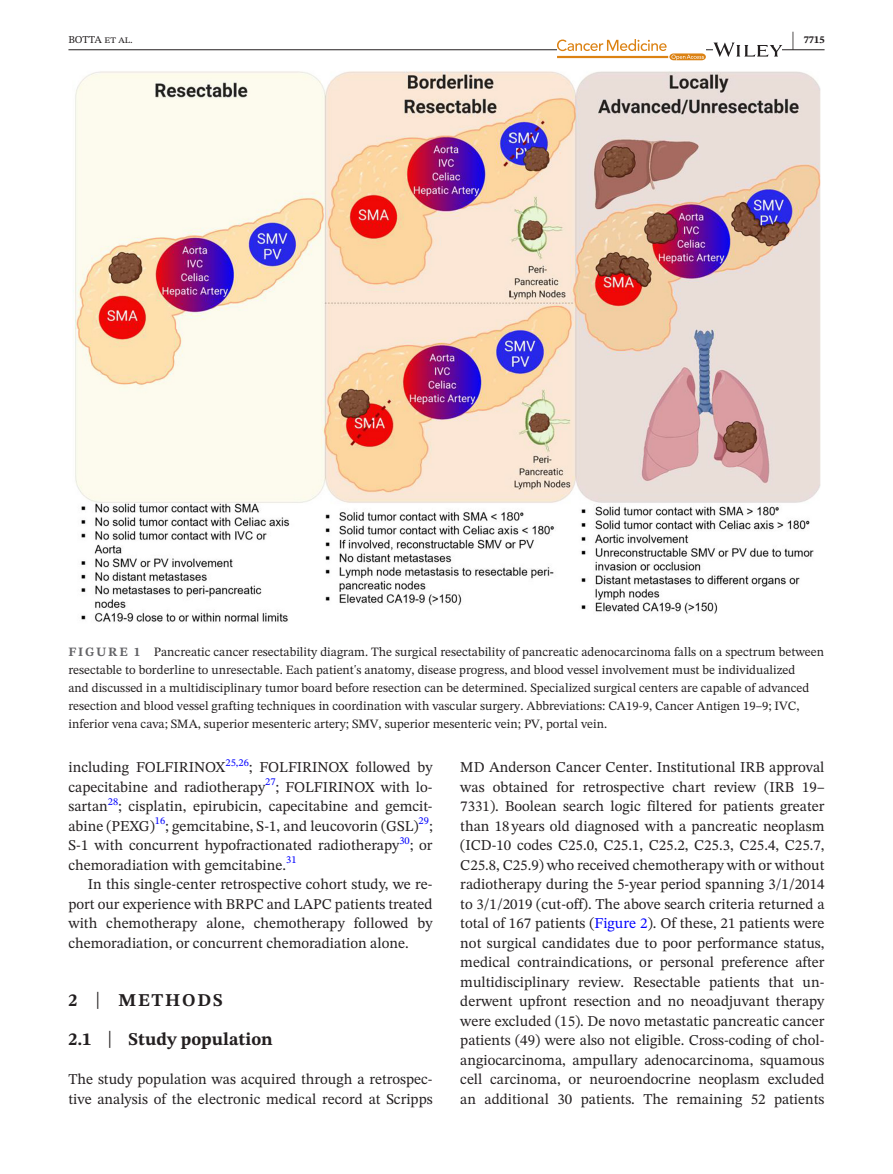
<style>
.page{position:relative;width:893px;height:1174px;background:#fff}
.page>*{position:absolute;margin:0;border:0;box-sizing:border-box;transform-origin:0 0}
.t1{font:700 21px "STIX Two Text";color:#231f20;scale:.42 1}
.t2{font:700 18px/39px "STIX Two Text";color:#231f20}
.t3{font:15px/19.5px "STIX Two Text";color:#231f20}
.t4{font:12.75px/18px "STIX Two Text";color:#231f20}
.t5{font:10.5px "STIX Two Text";color:#00f}
.t6{font:10.5px "STIX Two Text";color:#231f20}
.t7{font:700 10.5px "STIX Two Text";color:#231f20}
.s1{font-weight:700;color:#636366}
.s2{font-weight:400;font-size:23.7px}
.s3{color:#00f}
</style>
<div class="page">
<hr style="left:68px;top:49px;width:756px;height:1px;background:#231f20">
<svg style="left:557px;top:39px;width:149px;height:21px"></svg>
<svg style="left:713px;top:43px;width:69px;height:14px"></svg>
<img style="left:73px;top:71px;width:747px;height:551px">
<h1 class="t1" style="left:792px;top:24px;width:8px">|</h1>
<p class="t6" style="left:68px;top:32px;width:66px">BOTTA et al.</p>
<p class="t7" style="left:804px;top:32px;width:22px">7715</p>
<p class="t4" style="left:68px;top:642px;width:757px"><span class="s1">FIGURE 1</span> Pancreatic cancer resectability diagram. The surgical resectability of pancreatic adenocarcinoma falls on a spectrum between resectable to borderline to unresectable. Each patient's anatomy, disease progress, and blood vessel involvement must be individualized<br>and discussed in a multidisciplinary tumor board before resection can be determined. Specialized surgical centers are capable of advanced resection and blood vessel grafting techniques in coordination with vascular surgery. Abbreviations: CA19-9, Cancer Antigen 19–9; IVC, inferior vena cava; SMA, superior mesenteric artery; SMV, superior mesenteric vein; PV, portal vein.</p>
<p class="t3" style="left:68px;top:757px;width:159px">including FOLFIRINOX</p>
<p class="t5" style="left:225px;top:754px;width:25px">25,26</p>
<p class="t3" style="left:68px;top:757px;width:366px;text-indent:180px">; FOLFIRINOX followed by capecitabine and radiotherapy</p>
<p class="t5" style="left:265px;top:774px;width:12px">27</p>
<p class="t3" style="left:276px;top:777px;width:159px">; FOLFIRINOX with lo-</p>
<p class="t5" style="left:108px;top:793px;width:12px">28</p>
<p class="t3" style="left:68px;top:796px;width:366px;text-indent:50px">; cisplatin, epirubicin, capecitabine and gemcit&shy;abine (PEXG)</p>
<p class="t3" style="left:68px;top:796px;width:41px">sartan</p>
<p class="t5" style="left:155px;top:813px;width:12px">16</p>
<p class="t3" style="left:165px;top:816px;width:255px">; gemcitabine, S-1, and leucovorin (GSL)</p>
<p class="t5" style="left:419px;top:813px;width:12px">29</p>
<p class="t3" style="left:429px;top:816px;width:5px">;</p>
<p class="t3" style="left:68px;top:835px;width:332px">S-1 with concurrent hypofractionated radiotherapy</p>
<p class="t5" style="left:399px;top:832px;width:12px">30</p>
<p class="t3" style="left:410px;top:835px;width:24px">; or</p>
<p class="t3" style="left:68px;top:855px;width:219px">chemoradiation with gemcitabine.</p>
<p class="t5" style="left:286px;top:852px;width:12px">31</p>
<p class="t3" style="left:68px;top:874px;width:366px;text-align:justify;text-indent:20px">In this single-center retrospective cohort study, we re&shy;port our experience with BRPC and LAPC patients treated with chemotherapy alone, chemotherapy followed by chemoradiation, or concurrent chemoradiation alone.</p>
<p class="t2" style="left:68px;top:981px;width:206px">2 <span class="s2">|</span> METHODS<br>2.1 <span class="s2">|</span> Study population</p>
<p class="t3" style="left:68px;top:1069px;width:366px">The study population was acquired through a retrospec&shy;tive analysis of the electronic medical record at Scripps</p>
<p class="t3" style="left:460px;top:757px;width:366px;text-align:justify">MD Anderson Cancer Center. Institutional IRB approval was obtained for retrospective chart review (IRB 19– 7331). Boolean search logic filtered for patients greater than 18 years old diagnosed with a pancreatic neoplasm (ICD-10 codes C25.0, C25.1, C25.2, C25.3, C25.4, C25.7, C25.8, C25.9) who received chemotherapy with or without radiotherapy during the 5-year period spanning 3/1/2014 to 3/1/2019 (cut-off). The above search criteria returned a total of 167 patients (<span class="s3">Figure 2</span>). Of these, 21 patients were not surgical candidates due to poor performance status, medical contraindications, or personal preference after multidisciplinary review. Resectable patients that un&shy;derwent upfront resection and no neoadjuvant therapy were excluded (15). De novo metastatic pancreatic cancer patients (49) were also not eligible. Cross-coding of chol&shy;angiocarcinoma, ampullary adenocarcinoma, squamous cell carcinoma, or neuroendocrine neoplasm excluded an additional 30 patients. The remaining 52 patients</p>
</div>
